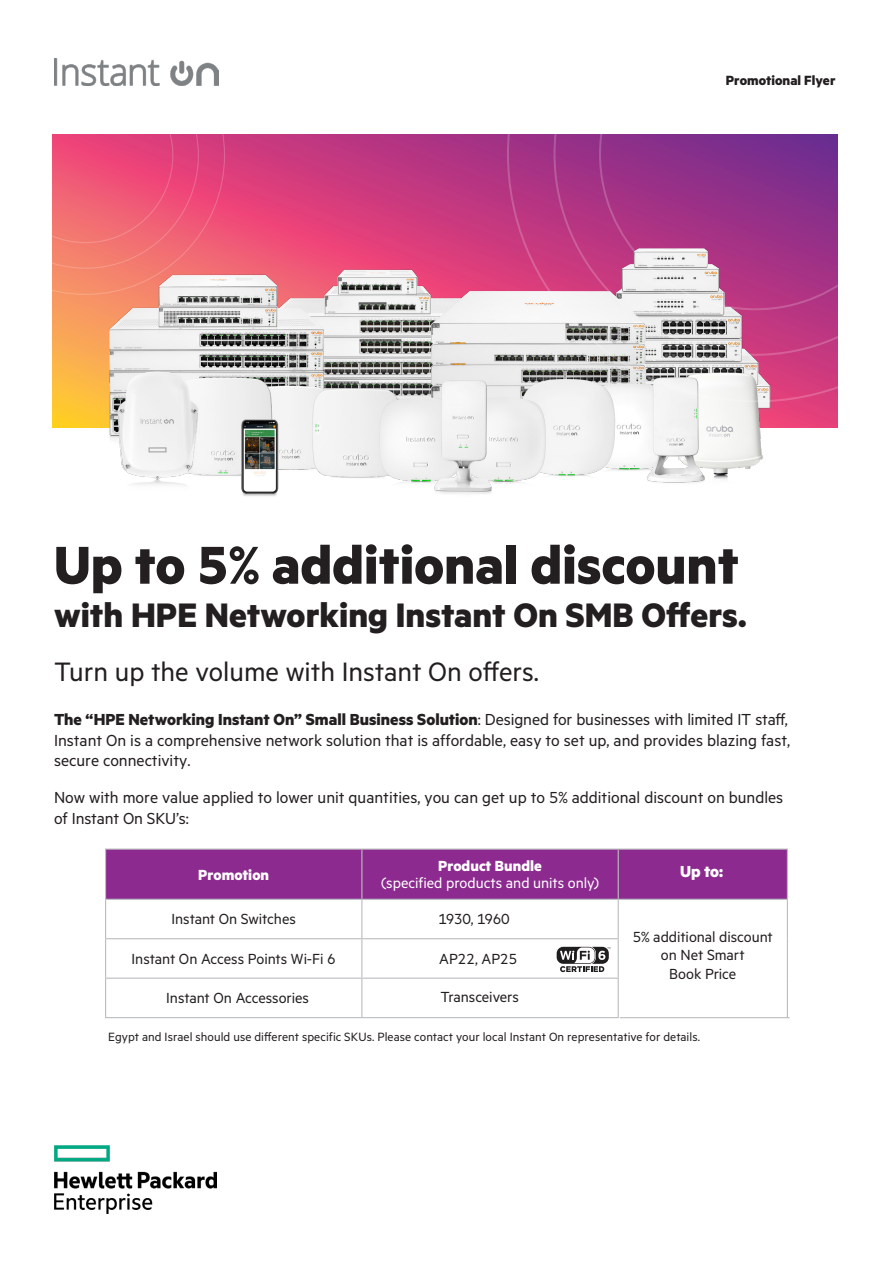
<style>
.page{position:relative;width:893px;height:1263px;background:#fff}
.page>*{position:absolute;margin:0;border:0;box-sizing:border-box;transform-origin:0 0}
.Headline_MetricHPE_Bold_34_34{font:700 60px "Metric HPE";color:#231f20}
.Headline_MetricHPE_Bold_34_34-2{font:700 38.25px "Metric HPE";color:#231f20}
.Headline_MetricHPE_Bold_34_34-3{font:30px "Metric HPE";color:#231f20}
.Headline_MetricHPE_Bold_34_34-4{font:18px/20.4px "Metric HPE";color:#231f20}
.t1{font:700 18px "Metric HPE";color:#fff}
.Sidebar_text_MetricHPE_Light_9_10_5{font:16.5px/18.3px "Metric HPE";letter-spacing:-.005em;color:#231f20;text-align:center}
.Sidebar_text_MetricHPE_Light_9_10_5-2{font:16.5px/16.5px "Metric HPE";letter-spacing:-.005em;color:#fff;text-align:center}
.Sidebar_text_MetricHPE_Light_9_10_5-3{font:700 16.5px "Metric HPE";color:#fff}
.Descriptor_MetricHPE_Bold_10_11_5{font:700 15px "Metric HPE";color:#231f20}
.Optional_Intro_cover_page_MetricHPE_12_1{font:13.5px "Metric HPE";letter-spacing:.005em;color:#231f20}
.s1{font-weight:700}
</style>
<div class="page">
<img style="left:54px;top:1145px;width:163px;height:68px">
<svg style="left:53px;top:134px;width:785px;height:293px;background:#c9407b"></svg>
<svg style="left:52px;top:134px;width:173px;height:161px;background:#e34c79"></svg>
<svg style="left:52px;top:58px;width:147px;height:211px"></svg>
<svg style="left:52px;top:68px;width:121px;height:175px"></svg>
<img style="left:64px;top:212px;width:741px;height:284px">
<svg style="left:507px;top:134px;width:331px;height:268px"></svg>
<svg style="left:553px;top:134px;width:285px;height:222px;background:#bd759f"></svg>
<svg style="left:599px;top:134px;width:239px;height:176px;background:#a44b95"></svg>
<img style="left:54px;top:59px;width:165px;height:27px">
<div style="left:106px;top:850px;width:681px;height:49px;background:#8c2a90"></div>
<hr style="left:105px;top:848px;width:257px;height:2px;background:#bcbdc0">
<hr style="left:105px;top:850px;width:1px;height:49px;background:#bcbdc0">
<hr style="left:362px;top:848px;width:256px;height:2px;background:#bcbdc0">
<hr style="left:361px;top:850px;width:1px;height:49px;background:#bcbdc0">
<hr style="left:618px;top:848px;width:170px;height:2px;background:#bcbdc0">
<hr style="left:618px;top:850px;width:1px;height:49px;background:#bcbdc0">
<hr style="left:787px;top:850px;width:1px;height:49px;background:#bcbdc0">
<hr style="left:105px;top:899px;width:257px;height:1px;background:#bcbdc0">
<hr style="left:105px;top:900px;width:1px;height:38px;background:#bcbdc0">
<hr style="left:362px;top:899px;width:256px;height:1px;background:#bcbdc0">
<hr style="left:361px;top:900px;width:1px;height:38px;background:#bcbdc0">
<hr style="left:618px;top:899px;width:170px;height:1px;background:#bcbdc0">
<hr style="left:618px;top:900px;width:1px;height:38px;background:#bcbdc0">
<hr style="left:787px;top:900px;width:1px;height:39px;background:#bcbdc0">
<hr style="left:105px;top:938px;width:257px;height:1px;background:#bcbdc0">
<hr style="left:105px;top:939px;width:1px;height:38px;background:#bcbdc0">
<hr style="left:362px;top:938px;width:257px;height:1px;background:#bcbdc0">
<hr style="left:361px;top:939px;width:1px;height:38px;background:#bcbdc0">
<hr style="left:618px;top:939px;width:1px;height:38px;background:#bcbdc0">
<hr style="left:787px;top:939px;width:1px;height:39px;background:#bcbdc0">
<hr style="left:105px;top:977px;width:257px;height:2px;background:#bcbdc0">
<hr style="left:105px;top:979px;width:1px;height:38px;background:#bcbdc0">
<hr style="left:362px;top:977px;width:257px;height:2px;background:#bcbdc0">
<hr style="left:361px;top:979px;width:1px;height:38px;background:#bcbdc0">
<hr style="left:618px;top:979px;width:1px;height:38px;background:#bcbdc0">
<hr style="left:787px;top:978px;width:1px;height:40px;background:#bcbdc0">
<hr style="left:105px;top:1017px;width:257px;height:1px;background:#bcbdc0">
<hr style="left:362px;top:1017px;width:257px;height:1px;background:#bcbdc0">
<hr style="left:620px;top:1017px;width:169px;height:1px;background:#bcbdc0">
<div style="left:557px;top:947px;width:38px;height:17px;background:#201d1e;border-radius:7px"></div>
<svg style="left:560px;top:947px;width:50px;height:25px"></svg>
<p class="Descriptor_MetricHPE_Bold_10_11_5" style="left:726px;top:71px;width:111px">Promotional Flyer</p>
<p class="Headline_MetricHPE_Bold_34_34" style="left:54px;top:528px;width:686px">Up to 5% additional discount</p>
<p class="Headline_MetricHPE_Bold_34_34-2" style="left:54px;top:592px;width:694px">with HPE Networking Instant On SMB Offers.</p>
<p class="Headline_MetricHPE_Bold_34_34-3" style="left:54px;top:654px;width:487px">Turn up the volume with Instant On offers.</p>
<p class="Headline_MetricHPE_Bold_34_34-4" style="left:54px;top:709px;width:738px"><span class="s1">The “HPE Networking Instant On” Small Business Solution</span>: Designed for businesses with limited IT staff,<br>Instant On is a comprehensive network solution that is affordable, easy to set up, and provides blazing fast, secure connectivity.</p>
<p class="Headline_MetricHPE_Bold_34_34-4" style="left:54px;top:786px;width:731px;line-height:21px">Now with more value applied to lower unit quantities, you can get up to 5% additional discount on bundles of Instant On SKU’s:</p>
<p class="Sidebar_text_MetricHPE_Light_9_10_5-3" style="left:198px;top:864px;width:72px">Promotion</p>
<p class="Sidebar_text_MetricHPE_Light_9_10_5-2" style="left:381px;top:857px;width:219px"><span class="s1">Product Bundle<br></span>(specified products and units only)</p>
<p class="Sidebar_text_MetricHPE_Light_9_10_5" style="left:172px;top:909px;width:126px">Instant On Switches</p>
<p class="Sidebar_text_MetricHPE_Light_9_10_5" style="left:438px;top:909px;width:73px">1930, 1960</p>
<p class="Sidebar_text_MetricHPE_Light_9_10_5" style="left:132px;top:949px;width:206px">Instant On Access Points Wi-Fi 6</p>
<p class="Sidebar_text_MetricHPE_Light_9_10_5" style="left:439px;top:949px;width:80px">AP22, AP25</p>
<p class="Sidebar_text_MetricHPE_Light_9_10_5" style="left:166px;top:988px;width:144px">Instant On Accessories</p>
<p class="Sidebar_text_MetricHPE_Light_9_10_5" style="left:440px;top:987px;width:80px">Transceivers</p>
<p class="t1" style="left:680px;top:860px;width:44px">Up to:</p>
<p class="Sidebar_text_MetricHPE_Light_9_10_5" style="left:633px;top:927px;width:142px">5% additional discount on Net Smart<br>Book Price</p>
<p class="Optional_Intro_cover_page_MetricHPE_12_1" style="left:108px;top:1029px;width:593px">Egypt and Israel should use different specific SKUs. Please contact your local Instant On representative for details.</p>
</div>
